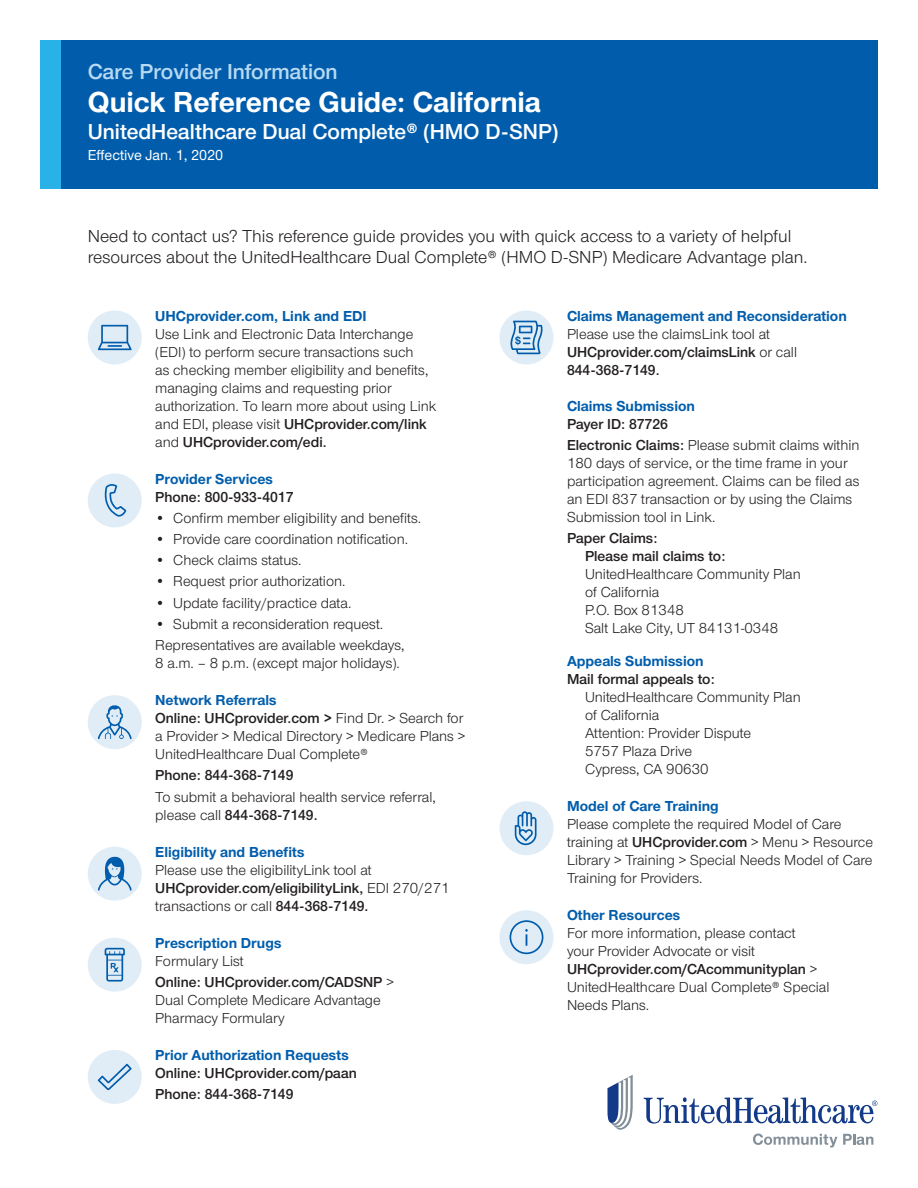
<style>
.page{position:relative;width:918px;height:1188px;background:#fff}
.page>*{position:absolute;margin:0;border:0;box-sizing:border-box;transform-origin:0 0}
.t1{font:700 30px "UHC Sans";letter-spacing:-.005em;color:#fff}
.t2{font:600 22.5px "UHC Sans";color:#fff}
.t3{font:600 22.5px "UHC Sans";color:#b7daf2}
.t4{font:18px/21px "UHC Sans";color:#231f20}
.t5{font:15px/18px "UHC Sans";color:#231f20}
.t6{font:600 15px/21.3px "UHC Sans";color:#231f20}
.t7{font:700 15px "UHC Sans";color:#015dac}
.t8{font:500 15px "UHC Sans";color:#fff}
.s1{font-weight:600}
.s2{font-weight:700;color:#015dac}
.s3{font-weight:400}
</style>
<div class="page">
<div style="left:61px;top:40px;width:817px;height:149px;background:#015dac"></div>
<div style="left:40px;top:40px;width:21px;height:149px;background:#29b2e7"></div>
<svg style="left:644px;top:1097px;width:233px;height:27px"></svg>
<svg style="left:608px;top:1075px;width:25px;height:55px"></svg>
<svg style="left:753px;top:1134px;width:84px;height:14px"></svg>
<svg style="left:843px;top:1134px;width:30px;height:11px"></svg>
<div style="left:88px;top:310px;width:54px;height:54px;background:#e1edf6;border-radius:50%"></div>
<svg style="left:98px;top:325px;width:34px;height:25px"></svg>
<div style="left:88px;top:474px;width:54px;height:54px;background:#e1edf6;border-radius:50%"></div>
<svg style="left:104px;top:484px;width:22px;height:33px"></svg>
<div style="left:88px;top:695px;width:54px;height:54px;background:#e1edf6;border-radius:50%"></div>
<svg style="left:98px;top:705px;width:34px;height:34px"></svg>
<div style="left:88px;top:847px;width:54px;height:54px;background:#e1edf6;border-radius:50%"></div>
<svg style="left:98px;top:857px;width:34px;height:34px"></svg>
<div style="left:88px;top:938px;width:54px;height:54px;background:#e1edf6;border-radius:50%"></div>
<svg style="left:105px;top:948px;width:20px;height:34px"></svg>
<div style="left:88px;top:1050px;width:54px;height:54px;background:#e1edf6;border-radius:50%"></div>
<svg style="left:98px;top:1064px;width:34px;height:26px"></svg>
<div style="left:500px;top:310px;width:54px;height:54px;background:#e1edf6;border-radius:50%"></div>
<svg style="left:510px;top:321px;width:33px;height:33px"></svg>
<div style="left:500px;top:801px;width:54px;height:54px;background:#e1edf6;border-radius:50%"></div>
<svg style="left:515px;top:811px;width:22px;height:34px"></svg>
<div style="left:500px;top:910px;width:54px;height:54px;background:#e1edf6;border-radius:50%"></div>
<svg style="left:510px;top:920px;width:33px;height:34px"></svg>
<h2 class="t3" style="left:88px;top:57px;width:251px">Care Provider Information</h2>
<h1 class="t1" style="left:88px;top:82px;width:454px">Quick Reference Guide: California</h1>
<h2 class="t2" style="left:88px;top:117px;width:472px">UnitedHealthcare Dual Complete® (HMO D-SNP)</h2>
<p class="t8" style="left:88px;top:145px;width:137px">Effective Jan. 1, 2020</p>
<p class="t4" style="left:88px;top:224px;width:721px">Need to contact us? This reference guide provides you with quick access to a variety of helpful resources about the UnitedHealthcare Dual Complete® (HMO D-SNP) Medicare Advantage plan.</p>
<p class="t7" style="left:155px;top:305px;width:213px">UHCprovider.com, Link and EDI</p>
<p class="t5" style="left:155px;top:324px;width:283px">Use Link and Electronic Data Interchange (EDI) to perform secure transactions such<br>as checking member eligibility and benefits, managing claims and requesting prior authorization. To learn more about using Link and EDI, please visit <span class="s1">UHCprovider.com/link </span>and <span class="s1">UHCprovider.com/edi.</span></p>
<p class="t7" style="left:155px;top:468px;width:119px">Provider Services</p>
<p class="t6" style="left:155px;top:485px;width:140px">Phone: 800-933-4017</p>
<p class="t5" style="left:155px;top:508px;width:267px">• Confirm member eligibility and benefits.</p>
<p class="t5" style="left:155px;top:530px;width:254px">• Provide care coordination notification.</p>
<p class="t5" style="left:155px;top:551px;width:148px">• Check claims status.</p>
<p class="t5" style="left:155px;top:572px;width:192px">• Request prior authorization.</p>
<p class="t5" style="left:155px;top:593px;width:198px">• Update facility/practice data.</p>
<p class="t5" style="left:155px;top:613px;width:251px;line-height:21.3px">• Submit a reconsideration request.<br>Representatives are available weekdays,</p>
<p class="t5" style="left:155px;top:654px;width:246px">8 a.m. – 8 p.m. (except major holidays).</p>
<p class="t5" style="left:155px;top:691px;width:312px"><span class="s2">Network Referrals<br></span><span class="s1">Online: UHCprovider.com &gt;</span> Find Dr. &gt; Search for a Provider &gt; Medical Directory &gt; Medicare Plans &gt; UnitedHealthcare Dual Complete®</p>
<p class="t6" style="left:155px;top:764px;width:140px">Phone: 844-368-7149</p>
<p class="t5" style="left:155px;top:787px;width:282px">To submit a behavioral health service referral, please call <span class="s1">844-368-7149.</span></p>
<p class="t7" style="left:155px;top:842px;width:151px">Eligibility and Benefits</p>
<p class="t5" style="left:155px;top:860px;width:296px">Please use the eligibilityLink tool at<br><span class="s1">UHCprovider.com/eligibilityLink,</span> EDI 270/271 transactions or call <span class="s1">844-368-7149.</span></p>
<p class="t7" style="left:155px;top:933px;width:128px">Prescription Drugs</p>
<p class="t6" style="left:155px;top:950px;width:240px"><span class="s3">Formulary List<br></span>Online: UHCprovider.com/CADSNP <span class="s3">&gt;</span></p>
<p class="t5" style="left:155px;top:990px;width:227px">Dual Complete Medicare Advantage<br>Pharmacy Formulary</p>
<p class="t7" style="left:155px;top:1045px;width:195px">Prior Authorization Requests</p>
<p class="t6" style="left:155px;top:1062px;width:203px">Online: UHCprovider.com/paan<br>Phone: 844-368-7149</p>
<p class="t7" style="left:567px;top:305px;width:281px">Claims Management and Reconsideration</p>
<p class="t6" style="left:567px;top:324px;width:232px;line-height:18px"><span class="s3">Please use the claimsLink tool at<br></span>UHCprovider.com/claimsLink <span class="s3">or call<br></span>844-368-7149.</p>
<p class="t7" style="left:567px;top:396px;width:129px">Claims Submission</p>
<p class="t6" style="left:567px;top:413px;width:294px">Payer ID: 87726<br>Electronic Claims: <span class="s3">Please submit claims within</span></p>
<p class="t5" style="left:567px;top:454px;width:294px">180 days of service, or the time frame in your participation agreement. Claims can be filed as an EDI 837 transaction or by using the Claims Submission tool in Link.</p>
<p class="t6" style="left:585px;top:529px;width:142px;line-height:18px;text-indent:-18px">Paper Claims:<br>Please mail claims to:</p>
<p class="t5" style="left:585px;top:565px;width:217px">UnitedHealthcare Community Plan of California<br>P.O. Box 81348<br>Salt Lake City, UT 84131-0348</p>
<p class="t7" style="left:567px;top:651px;width:138px">Appeals Submission</p>
<p class="t6" style="left:567px;top:668px;width:149px">Mail formal appeals to:</p>
<p class="t5" style="left:585px;top:688px;width:217px">UnitedHealthcare Community Plan of California<br>Attention: Provider Dispute<br>5757 Plaza Drive<br>Cypress, CA 90630</p>
<p class="t7" style="left:567px;top:796px;width:153px">Model of Care Training</p>
<p class="t5" style="left:567px;top:815px;width:308px">Please complete the required Model of Care training at <span class="s1">UHCprovider.com</span> &gt; Menu &gt; Resource Library &gt; Training &gt; Special Needs Model of Care Training for Providers.</p>
<p class="t7" style="left:567px;top:905px;width:115px">Other Resources</p>
<p class="t5" style="left:567px;top:924px;width:264px">For more information, please contact<br>your Provider Advocate or visit<br><span class="s1">UHCprovider.com/CAcommunityplan</span> &gt;<br>UnitedHealthcare Dual Complete® Special<br>Needs Plans.</p>
</div>
